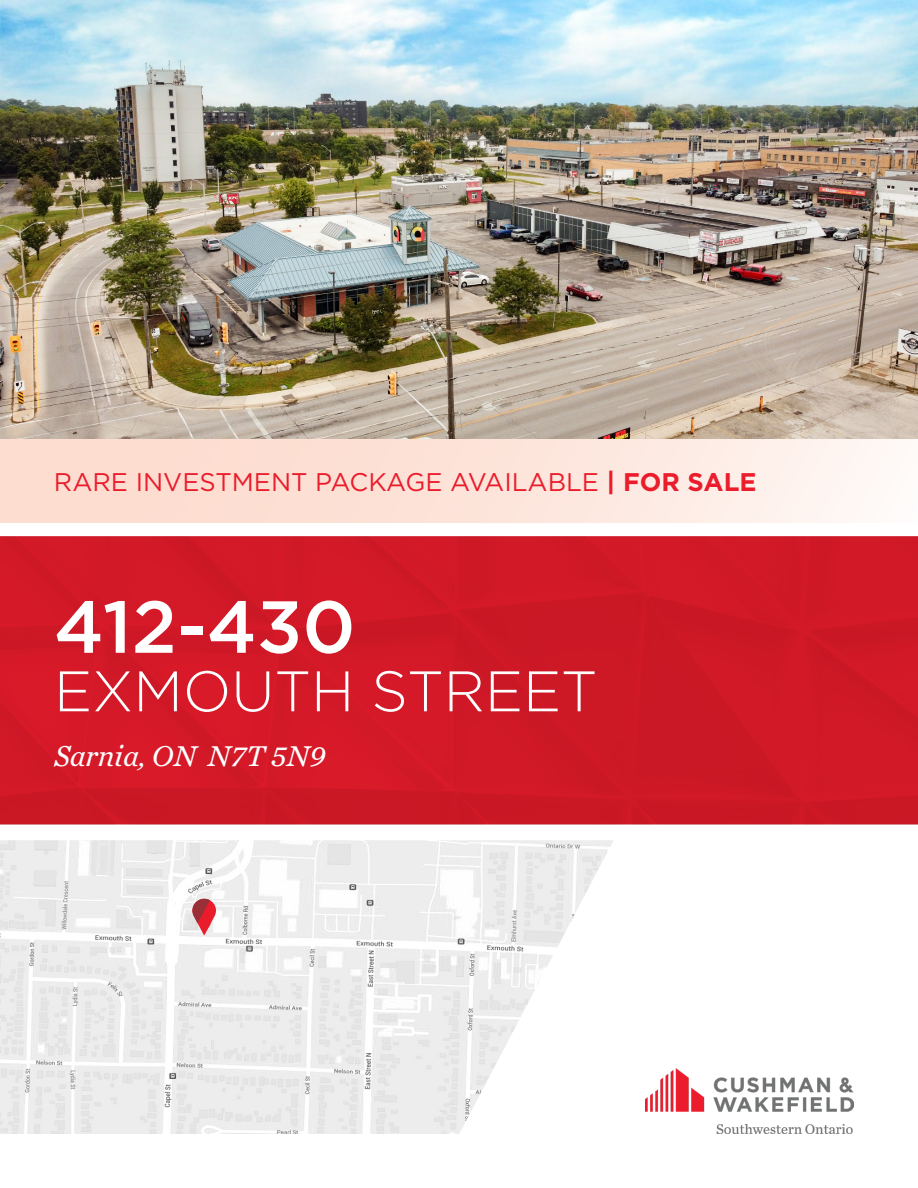
<style>
.page{position:relative;width:918px;height:1188px;background:#fff}
.page>*{position:absolute;margin:0;border:0;box-sizing:border-box;transform-origin:0 0}
.t1{font:500 73.5px "Gotham";color:#fff}
.t2{font:300 57px "Gotham";color:#fff}
.t3{font:italic 30px "Chronicle Text G2";color:#fff}
.t4{font:25.5px "Gotham";color:#eb1c2c}
.s1{font-weight:700}
</style>
<div class="page">
<div style="left:0;top:536px;width:918px;height:288px;background:#d11927"></div>
<svg style="left:0;top:438px;width:918px;height:85px;background:#fce5db"></svg>
<img style="left:645px;top:1068px;width:208px;height:66px">
<img style="left:0;top:0;width:918px;height:438px">
<img style="left:0;top:840px;width:613px;height:294px">
<svg style="left:192px;top:899px;width:24px;height:37px"></svg>
<p class="t4" style="left:54px;top:465px;width:704px">RARE INVESTMENT PACKAGE AVAILABLE <span class="s1">| FOR SALE</span></p>
<p class="t1" style="left:54px;top:579px;width:303px">412-430</p>
<p class="t2" style="left:54px;top:655px;width:545px">EXMOUTH STREET</p>
<p class="t3" style="left:54px;top:733px;width:273px">Sarnia, ON N7T 5N9</p>
</div>
